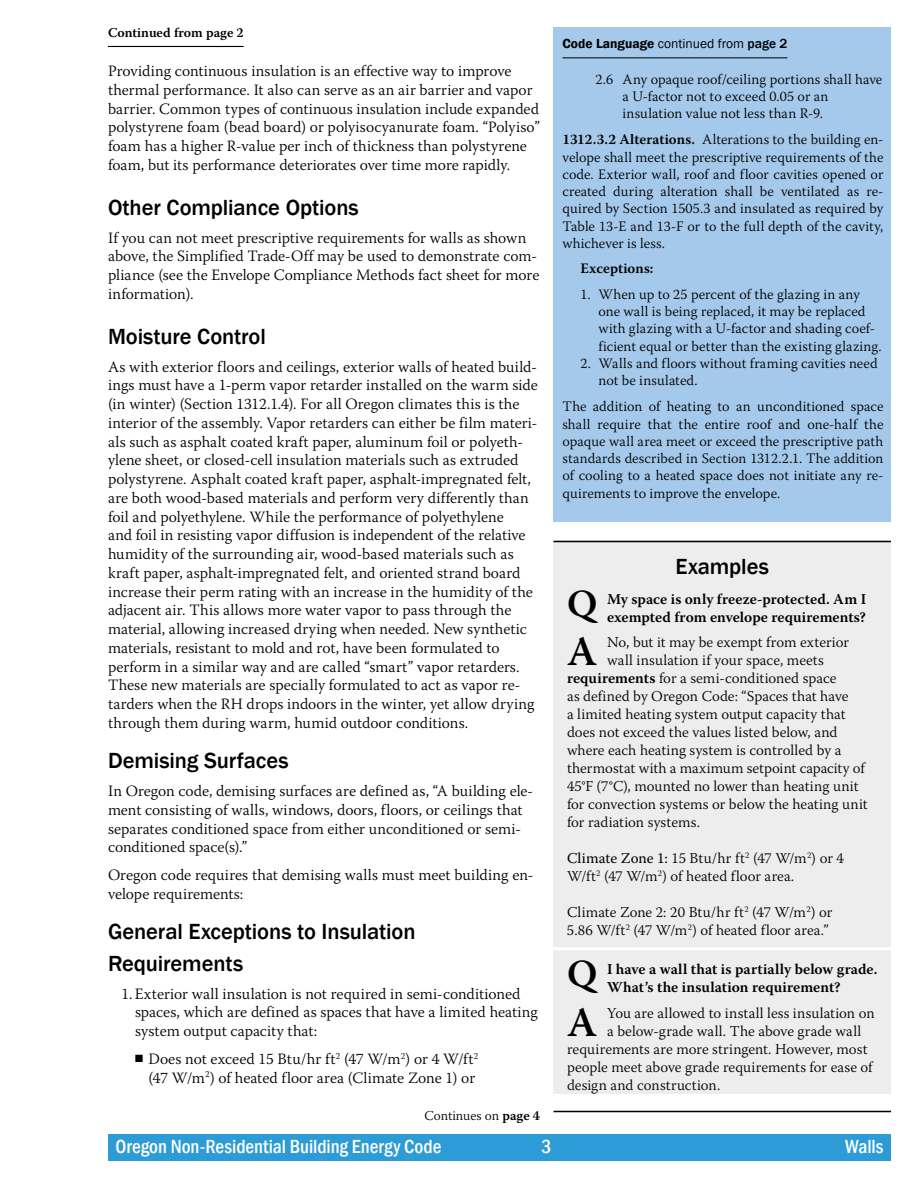
<style>
.page{position:relative;width:918px;height:1188px;background:#fff}
.page>*{position:absolute;margin:0;border:0;box-sizing:border-box;transform-origin:0 0}
.t1{font:600 41.4px "Warnock Pro";color:#000}
.t2{font:600 38.1px "Warnock Pro";color:#000}
.t3{font:500 22.5px/31.5px "Franklin Gothic";letter-spacing:-.005em;color:#000}
.t4{font:500 condensed 19.5px "Franklin Gothic";letter-spacing:-.005em;color:#fff}
.t5{font:300 15.75px/18.8px "Warnock Pro";color:#000}
.t6{font:300 15px/18px "Warnock Pro";letter-spacing:.005em;color:#000}
.t7{font:600 15px/18px "Warnock Pro";letter-spacing:.005em;color:#000}
.t8{font:300 14.4px/17.2px "Warnock Pro";letter-spacing:.005em;color:#000}
.t9{font:600 14.4px "Warnock Pro";color:#000}
.t10{font:13.5px "Franklin Gothic";color:#000}
.t11{font:600 13.5px "Warnock Pro";color:#000}
.t12{font:300 13.5px "Warnock Pro";color:#000}
.s1{font-weight:600}
.s2{font-weight:500}
.s3{font-weight:400}
</style>
<div class="page">
<div style="left:108px;top:1134px;width:783px;height:27px;background:#2d9bd5"></div>
<div style="left:554px;top:27px;width:337px;height:495px;background:#a5c9ea"></div>
<hr style="left:562px;top:57px;width:225px;height:1px;background:#000">
<hr style="left:108px;top:46px;width:136px;height:1px;background:#000">
<div style="left:554px;top:540px;width:337px;height:554px;background:#ededee"></div>
<hr style="left:554px;top:541px;width:337px;height:1px;background:#000">
<hr style="left:554px;top:947px;width:337px;height:3px;background:#fff">
<hr style="left:554px;top:1111px;width:337px;height:1px;background:#000">
<p class="t11" style="left:108px;top:24px;width:137px">Continued from page 2</p>
<p class="t5" style="left:108px;top:61px;width:434px">Providing continuous insulation is an effective way to improve thermal performance. It also can serve as an air barrier and vapor barrier. Common types of continuous insulation include expanded polystyrene foam (bead board) or polyisocyanurate foam. “Polyiso” foam has a higher R-value per inch of thickness than polystyrene foam, but its performance deteriorates over time more rapidly.</p>
<h3 class="t3" style="left:108px;top:192px;width:252px">Other Compliance Options</h3>
<p class="t5" style="left:108px;top:228px;width:433px">If you can not meet prescriptive requirements for walls as shown above, the Simplified Trade-Off may be used to demonstrate com&shy;pliance (see the Envelope Compliance Methods fact sheet for more information).</p>
<h3 class="t3" style="left:108px;top:321px;width:159px">Moisture Control</h3>
<p class="t5" style="left:108px;top:357px;width:431px">As with exterior floors and ceilings, exterior walls of heated build&shy;ings must have a 1-perm vapor retarder installed on the warm side (in winter) (Section 1312.1.4). For all Oregon climates this is the interior of the assembly. Vapor retarders can either be film materi&shy;als such as asphalt coated kraft paper, aluminum foil or polyeth&shy;ylene sheet, or closed-cell insulation materials such as extruded polystyrene. Asphalt coated kraft paper, asphalt-impregnated felt, are both wood-based materials and perform very differently than foil and polyethylene. While the performance of polyethylene<br>and foil in resisting vapor diffusion is independent of the relative humidity of the surrounding air, wood-based materials such as kraft paper, asphalt-impregnated felt, and oriented strand board increase their perm rating with an increase in the humidity of the adjacent air. This allows more water vapor to pass through the material, allowing increased drying when needed. New synthetic materials, resistant to mold and rot, have been formulated to perform in a similar way and are called “smart” vapor retarders.<br>These new materials are specially formulated to act as vapor re&shy;tarders when the RH drops indoors in the winter, yet allow drying through them during warm, humid outdoor conditions.</p>
<h3 class="t3" style="left:108px;top:745px;width:182px">Demising Surfaces</h3>
<p class="t5" style="left:108px;top:781px;width:427px">In Oregon code, demising surfaces are defined as, “A building ele&shy;ment consisting of walls, windows, doors, floors, or ceilings that separates conditioned space from either unconditioned or semi&shy;conditioned space(s).”</p>
<p class="t5" style="left:108px;top:865px;width:427px">Oregon code requires that demising walls must meet building en&shy;velope requirements:</p>
<h3 class="t3" style="left:108px;top:916px;width:309px">General Exceptions to Insulation<br>Requirements</h3>
<p class="t5" style="left:135px;top:984px;width:404px;text-indent:-14px">1. Exterior wall insulation is not required in semi-conditioned spaces, which are defined as spaces that have a limited heating system output capacity that:</p>
<p class="t5" style="left:135px;top:1049px;width:345px;text-align:right">■ Does not exceed 15 Btu/hr ft<sup>2</sup> (47 W/m<sup>2</sup>) or 4 W/ft<sup>2 </sup>(47 W/m<sup>2</sup>) of heated floor area (Climate Zone 1) or</p>
<p class="t12" style="left:425px;top:1108px;width:117px">Continues on <span class="s1">page 4</span></p>
<p class="t10" style="left:562px;top:36px;width:226px"><span class="s1">Code Language</span> continued from <span class="s2">page 2</span></p>
<p class="t8" style="left:622px;top:70px;width:261px;text-indent:-27px">2.6 Any opaque roof/ceiling portions shall have a U-factor not to exceed 0.05 or an insulation value not less than R-9.</p>
<p class="t8" style="left:562px;top:131px;width:323px;text-align:justify"><span class="s1">1312.3.2 Alterations.</span> Alterations to the building en&shy;velope shall meet the prescriptive requirements of the code. Exterior wall, roof and floor cavities opened or created during alteration shall be ventilated as re&shy;quired by Section 1505.3 and insulated as required by Table 13-E and 13-F or to the full depth of the cavity, whichever is less.</p>
<p class="t9" style="left:580px;top:260px;width:75px">Exceptions:</p>
<p class="t8" style="left:598px;top:285px;width:285px;text-indent:-18px">1. When up to 25 percent of the glazing in any one wall is being replaced, it may be replaced with glazing with a U-factor and shading coef&shy;ficient equal or better than the existing glazing.</p>
<p class="t8" style="left:598px;top:354px;width:281px;text-indent:-18px">2. Walls and floors without framing cavities need not be insulated.</p>
<p class="t8" style="left:562px;top:398px;width:323px;text-align:justify">The addition of heating to an unconditioned space shall require that the entire roof and one-half the opaque wall area meet or exceed the prescriptive path standards described in Section 1312.2.1. The addition of cooling to a heated space does not initiate any re&shy;quirements to improve the envelope.</p>
<h3 class="t3" style="left:676px;top:551px;width:95px">Examples</h3>
<h2 class="t2" style="left:567px;top:580px;width:32px">Q</h2>
<p class="t7" style="left:607px;top:590px;width:261px">My space is only freeze-protected. Am I exempted from envelope requirements?</p>
<h1 class="t1" style="left:567px;top:627px;width:32px">A</h1>
<p class="t6" style="left:607px;top:633px;width:243px">No, but it may be exempt from exterior</p>
<p class="t6" style="left:607px;top:651px;width:218px">wall insulation if your space, meets</p>
<p class="t6" style="left:567px;top:669px;width:271px"><span class="s1">requirements</span> for a semi-conditioned space</p>
<p class="t6" style="left:567px;top:687px;width:283px">as defined by Oregon Code: “Spaces that have</p>
<p class="t6" style="left:567px;top:705px;width:280px">a limited heating system output capacity that</p>
<p class="t6" style="left:567px;top:723px;width:272px">does not exceed the values listed below, and</p>
<p class="t6" style="left:567px;top:741px;width:276px">where each heating system is controlled by a</p>
<p class="t6" style="left:567px;top:759px;width:299px">thermostat with a maximum setpoint capacity of</p>
<p class="t6" style="left:567px;top:777px;width:293px">45°F (7°C), mounted no lower than heating unit</p>
<p class="t6" style="left:567px;top:795px;width:302px">for convection systems or below the heating unit</p>
<p class="t6" style="left:567px;top:813px;width:135px">for radiation systems.</p>
<p class="t6" style="left:567px;top:849px;width:278px"><span class="s3">Climate Zone 1:</span> 15 Btu/hr ft<sup>2</sup> (47 W/m<sup>2</sup>) or 4<br>W/ft<sup>2</sup> (47 W/m<sup>2</sup>) of heated floor area.</p>
<p class="t6" style="left:567px;top:903px;width:267px">Climate Zone 2: 20 Btu/hr ft<sup>2</sup> (47 W/m<sup>2</sup>) or<br>5.86 W/ft<sup>2</sup> (47 W/m<sup>2</sup>) of heated floor area.”</p>
<h2 class="t2" style="left:567px;top:951px;width:32px">Q</h2>
<p class="t7" style="left:607px;top:960px;width:272px">I have a wall that is partially below grade.<br>What’s the insulation requirement?</p>
<h1 class="t1" style="left:567px;top:997px;width:32px">A</h1>
<p class="t6" style="left:607px;top:1004px;width:269px">You are allowed to install less insulation on</p>
<p class="t6" style="left:607px;top:1022px;width:256px">a below-grade wall. The above grade wall</p>
<p class="t6" style="left:567px;top:1040px;width:302px">requirements are more stringent. However, most</p>
<p class="t6" style="left:567px;top:1058px;width:307px">people meet above grade requirements for ease of</p>
<p class="t6" style="left:567px;top:1076px;width:155px">design and construction.</p>
<p class="t4" style="left:116px;top:1134px;width:327px">Oregon Non-Residential Building Energy Code</p>
<p class="t4" style="left:845px;top:1134px;width:40px">Walls</p>
</div>
